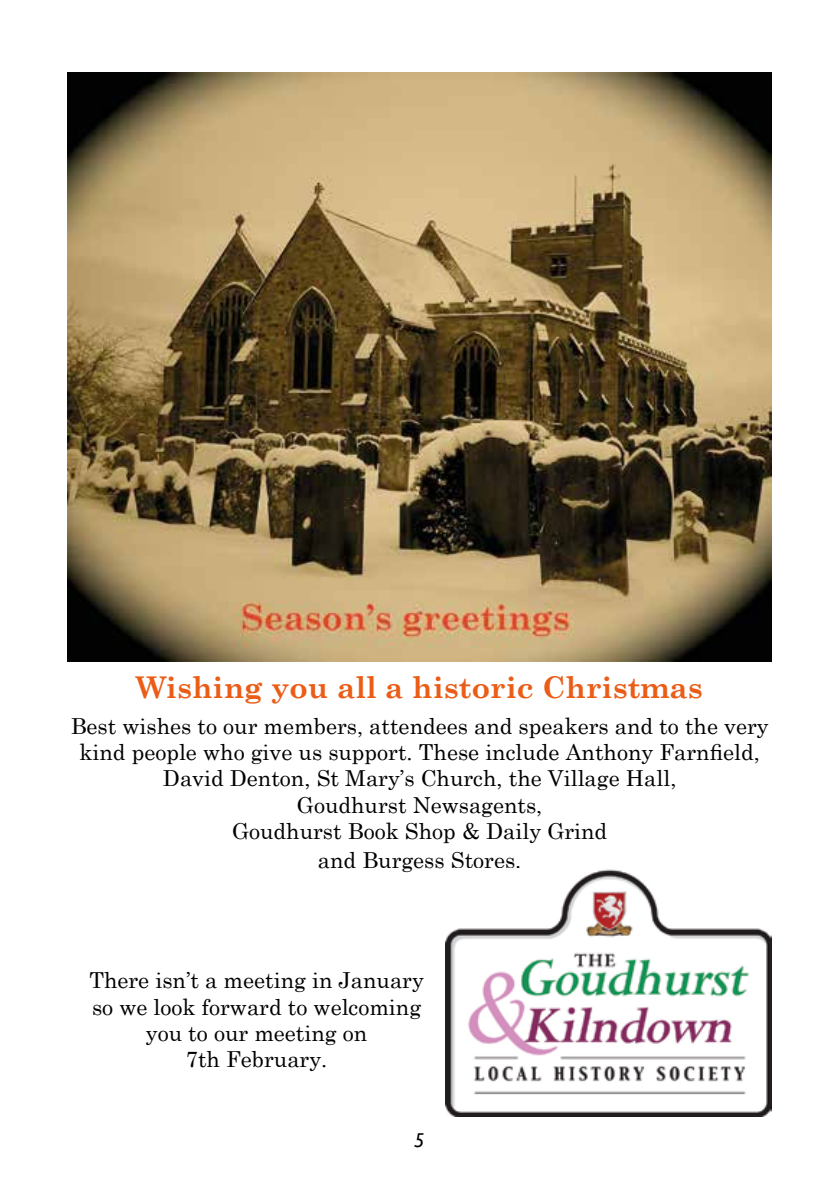
<style>
.page{position:relative;width:840px;height:1191px;background:#fff}
.page>*{position:absolute;margin:0;border:0;box-sizing:border-box;transform-origin:0 0}
.t1{font:700 30px "Century Schoolbook";color:#eb5d17}
.t2{font:22px/26.4px "Century Schoolbook";color:#000;text-align:center}
.t3{font:italic 20px "Gill Sans";color:#000}
</style>
<div class="page">
<img style="left:68px;top:72px;width:703px;height:589px">
<img style="left:445px;top:869px;width:326px;height:247px">
<h1 class="t1" style="left:136px;top:663px;width:567px">Wishing you all a historic Christmas</h1>
<p class="t2" style="left:71px;top:710px;width:699px">Best wishes to our members, attendees and speakers and to the very kind people who give us support. These include Anthony Farnfield, David Denton, St Mary’s Church, the Village Hall,<br>Goudhurst Newsagents,<br>Goudhurst Book Shop &amp; Daily Grind</p>
<p class="t2" style="left:318px;top:845px;width:205px">and Burgess Stores.</p>
<p class="t2" style="left:89px;top:965px;width:336px">There isn’t a meeting in January so we look forward to welcoming you to our meeting on<br>7th February.</p>
<p class="t3" style="left:414px;top:1128px;width:12px">5</p>
</div>
